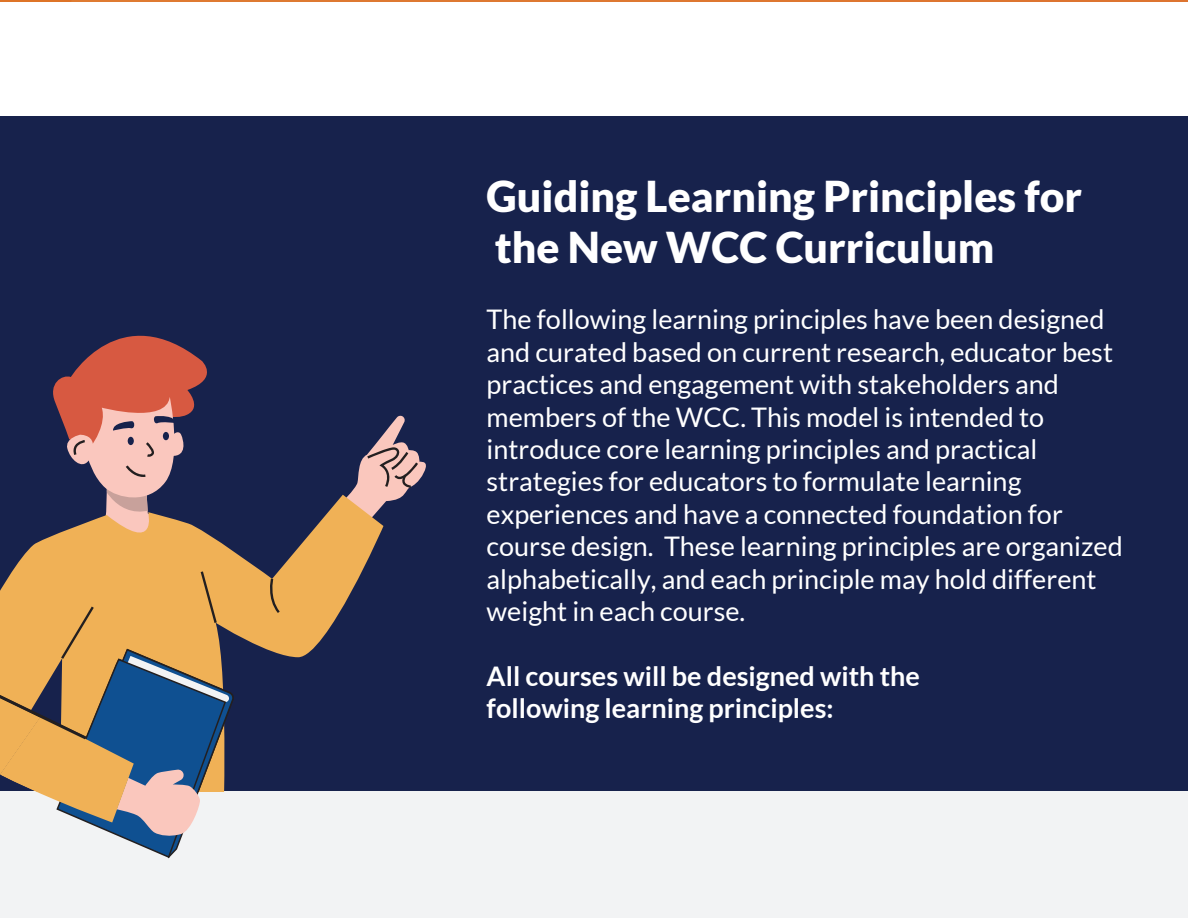
<style>
.page{position:relative;width:1188px;height:918px;background:#fff}
.page>*{position:absolute;margin:0;border:0;box-sizing:border-box;transform-origin:0 0}
.t1{font:900 42.6px/51px "Lato";color:#fff}
.t2{font:27px/32.4px "Lato";color:#fff}
.t3{font:700 27px/32.4px "Lato";color:#fff}
</style>
<div class="page">
<div style="left:0;top:739px;width:1188px;height:179px;background:#f2f3f4"></div>
<hr style="left:0;top:0;width:1188px;height:1px;background:#f7d2a0">
<svg style="left:0;top:0;width:99px;height:1px"></svg>
<div style="left:0;top:116px;width:1188px;height:675px;background:#17224c"></div>
<svg style="left:342px;top:415px;width:84px;height:90px"></svg>
<svg style="left:236px;top:495px;width:147px;height:163px;fill:#f0b156"></svg>
<svg style="left:266px;top:579px;width:14px;height:34px"></svg>
<svg style="left:0;top:335px;width:236px;height:524px"></svg>
<h1 class="t1" style="left:487px;top:170px;width:597px">Guiding Learning Principles for the New WCC Curriculum</h1>
<p class="t2" style="left:487px;top:303px;width:638px">The following learning principles have been designed and curated based on current research, educator best practices and engagement with stakeholders and members of the WCC. This model is intended to introduce core learning principles and practical strategies for educators to formulate learning experiences and have a connected foundation for course design. These learning principles are organized alphabetically, and each principle may hold different weight in each course.</p>
<p class="t3" style="left:487px;top:659px;width:435px">All courses will be designed with the following learning principles:</p>
</div>
